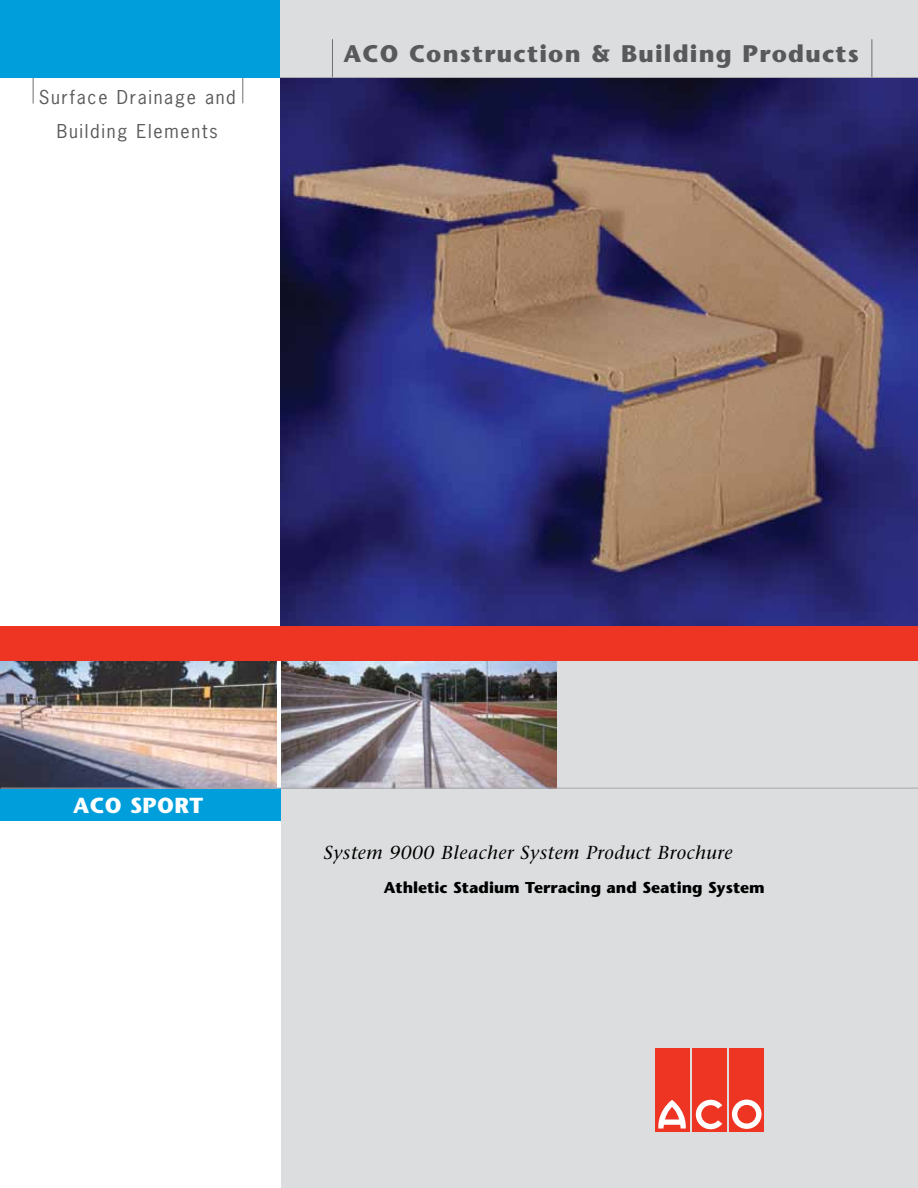
<style>
.page{position:relative;width:918px;height:1188px;background:#fff}
.page>*{position:absolute;margin:0;border:0;box-sizing:border-box;transform-origin:0 0}
.t1{font:700 24px "Stone Sans";letter-spacing:.05em;color:#58595b}
.t2{font:700 21.75px "Stone Sans";letter-spacing:.02em;color:#fff}
.t3{font:italic 500 18.75px "Stone Serif Std";letter-spacing:.03em;color:#000}
.t4{font:18px/33.9px "News Gothic";letter-spacing:.095em;color:#58595b;text-align:center}
.t5{font:700 15.75px "Stone Sans";color:#000}
</style>
<div class="page">
<div style="left:0;top:789px;width:281px;height:32px;background:#009edb"></div>
<div style="left:281px;top:0;width:637px;height:1188px;background:#dcddde"></div>
<div style="left:655px;top:1048px;width:34px;height:84px;background:#ee3524"></div>
<div style="left:692px;top:1048px;width:35px;height:84px;background:#ee3524"></div>
<div style="left:729px;top:1048px;width:35px;height:84px;background:#ee3524"></div>
<svg style="left:732px;top:1100px;width:30px;height:29px"></svg>
<svg style="left:696px;top:1100px;width:26px;height:29px"></svg>
<svg style="left:658px;top:1100px;width:28px;height:29px"></svg>
<img style="left:0;top:660px;width:276px;height:128px">
<img style="left:281px;top:78px;width:637px;height:548px">
<svg style="left:0;top:0;width:918px;height:78px"></svg>
<div style="left:0;top:0;width:280px;height:77px;background:#009edb"></div>
<svg style="left:33px;top:78px;width:1px;height:26px"></svg>
<svg style="left:243px;top:78px;width:1px;height:25px"></svg>
<hr style="left:332px;top:39px;width:1px;height:38px;background:#6d6e71">
<hr style="left:872px;top:39px;width:1px;height:38px;background:#6d6e71">
<img style="left:281px;top:660px;width:276px;height:128px">
<div style="left:0;top:626px;width:918px;height:34px;background:#ee3524"></div>
<hr style="left:1px;top:788px;width:917px;height:1px;background:#a7a9ac">
<p class="t4" style="left:39px;top:79px;width:199px">Surface Drainage and<br>Building Elements</p>
<h1 class="t1" style="left:343px;top:39px;width:517px">ACO Construction &amp; Building Products</h1>
<h2 class="t2" style="left:73px;top:793px;width:131px">ACO SPORT</h2>
<p class="t3" style="left:324px;top:842px;width:410px">System 9000 Bleacher System Product Brochure</p>
<p class="t5" style="left:384px;top:878px;width:383px">Athletic Stadium Terracing and Seating System</p>
</div>
